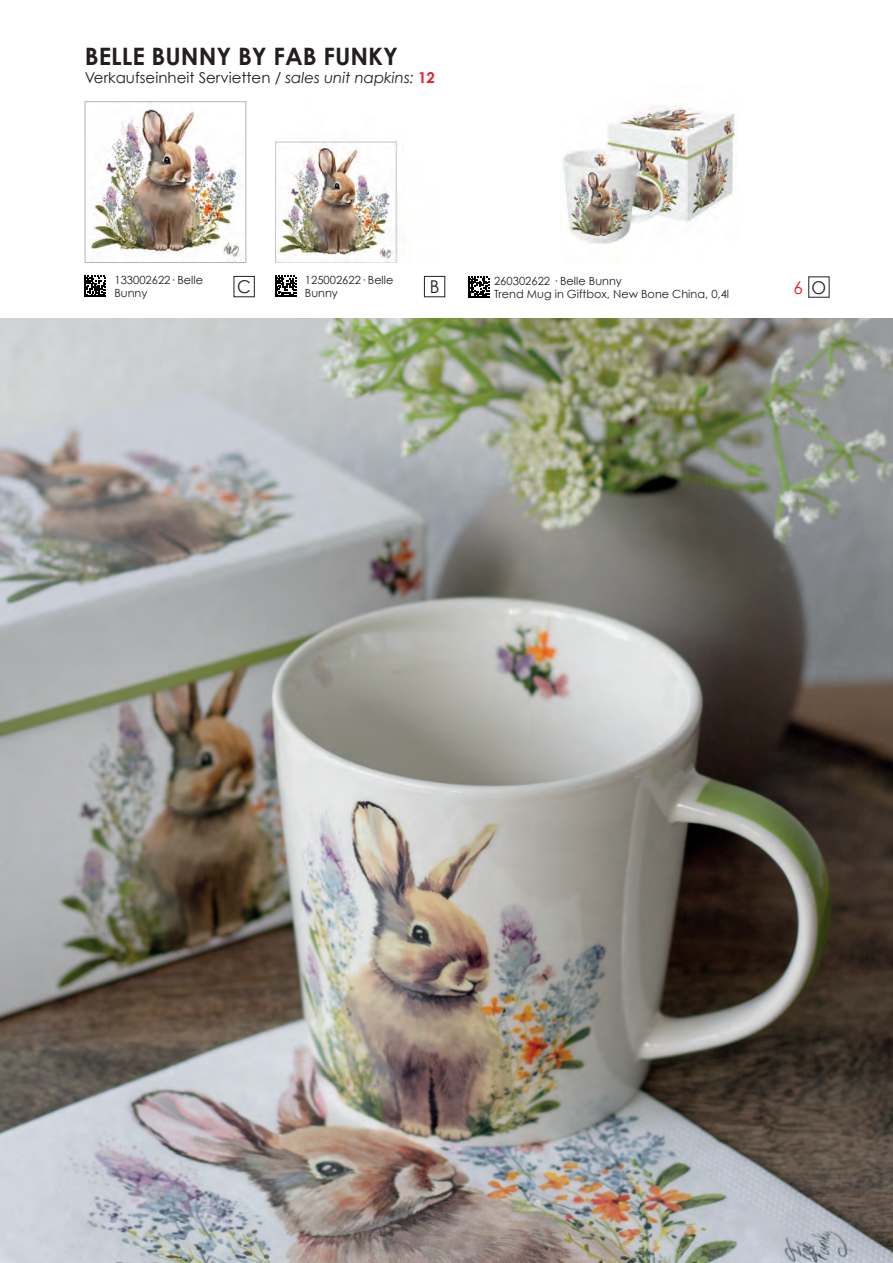
<style>
.page{position:relative;width:893px;height:1263px;background:#fff}
.page>*{position:absolute;margin:0;border:0;box-sizing:border-box;transform-origin:0 0}
.t1{font:700 24px "Century Gothic";color:#231f20}
.t2{font:17.7px "Century Gothic";color:#231f20;scale:.96 1}
.t3{font:17.7px "Century Gothic";color:#ee1b2b;scale:.96 1}
.t4{font:15px "Century Gothic";color:#231f20}
.t5{font:11.25px/12.8px "Century Gothic";color:#231f20}
.s1{font-style:italic}
.s2{font-weight:700;color:#ee1b2b}
.s3{color:#231f20}
</style>
<div class="page">
<img style="left:0;top:319px;width:893px;height:944px">
<img style="left:560px;top:105px;width:177px;height:139px">
<img style="left:90px;top:103px;width:152px;height:158px">
<div style="left:85px;top:101px;width:161px;height:162px;border:1px solid #b2b3b7"></div>
<img style="left:275px;top:140px;width:123px;height:123px">
<div style="left:808px;top:276px;width:22px;height:22px;border:1px solid #231f20"></div>
<div style="left:233px;top:276px;width:22px;height:21px;border:1px solid #231f20"></div>
<div style="left:424px;top:276px;width:21px;height:21px;border:1px solid #231f20"></div>
<svg style="left:468px;top:276px;width:21px;height:22px"></svg>
<svg style="left:85px;top:276px;width:21px;height:21px"></svg>
<svg style="left:275px;top:276px;width:21px;height:21px"></svg>
<h1 class="t1" style="left:85px;top:42px;width:314px">BELLE BUNNY BY FAB FUNKY</h1>
<h3 class="t4" style="left:85px;top:69px;width:351px">Verkaufseinheit Servietten / <span class="s1">sales unit napkins:</span> <span class="s2">12</span></h3>
<p class="t5" style="left:114px;top:273px;width:90px">133002622· Belle<br>Bunny</p>
<p class="t5" style="left:305px;top:273px;width:90px">125002622· Belle</p>
<h2 class="t2" style="left:237px;top:276px;width:16px">C</h2>
<p class="t5" style="left:305px;top:286px;width:35px">Bunny</p>
<p class="t5" style="left:494px;top:274px;width:237px">260302622 · Belle Bunny<br>Trend Mug in Giftbox, New Bone China, 0,4l</p>
<h2 class="t2" style="left:430px;top:276px;width:12px">B</h2>
<h2 class="t3" style="left:793px;top:277px;width:36px">6 <span class="s3">O</span></h2>
</div>
